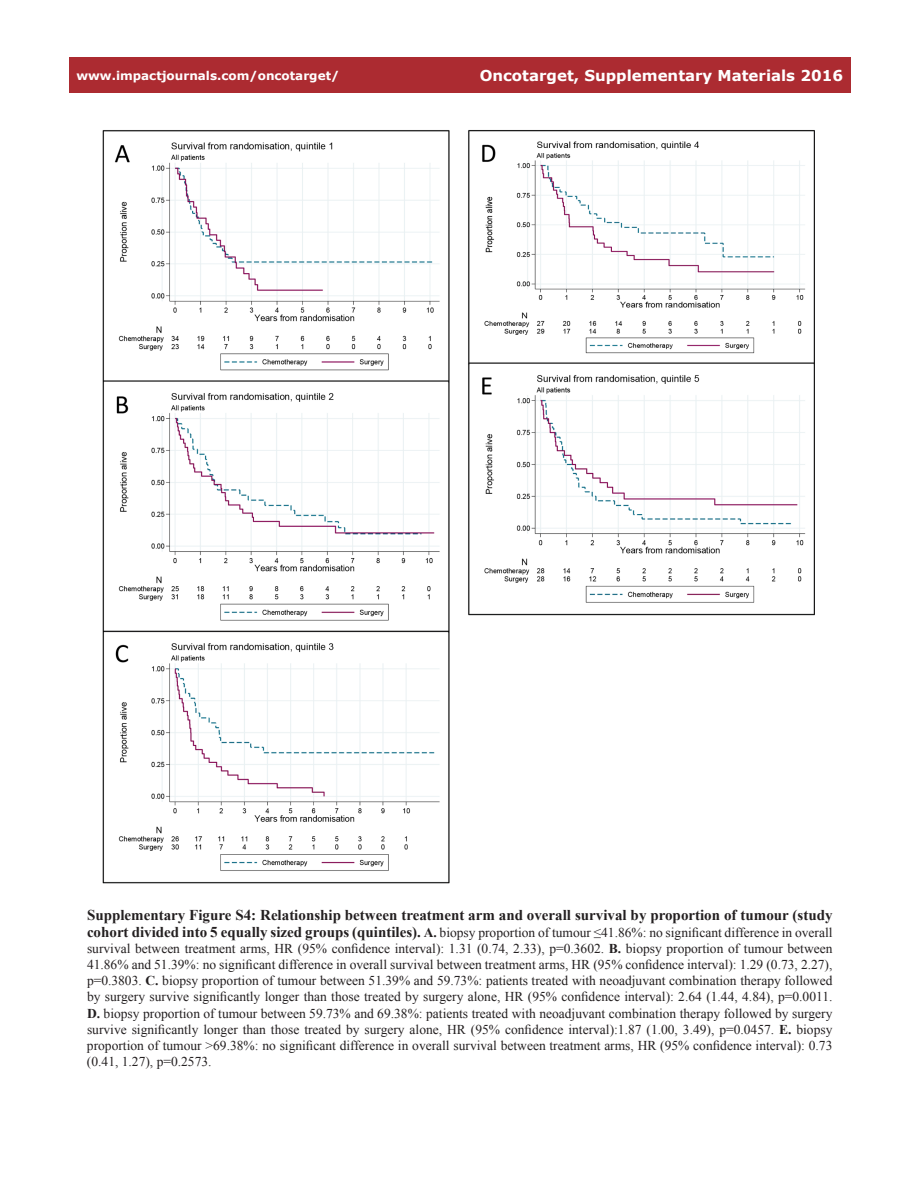
<style>
.page{position:relative;width:918px;height:1188px;background:#fff}
.page>*{position:absolute;margin:0;border:0;box-sizing:border-box;transform-origin:0 0}
.figuretext{font:700 15px "Times New Roman";color:#231f20}
.t1{font:700 15px "Verdana";color:#fff}
.figuretext-2{font:13.5px/16.2px "Times New Roman";color:#231f20;text-align:justify}
.t2{font:700 12px "Verdana";color:#fff}
.s1{font-weight:700;font-size:15px}
.s2{font-weight:700}
</style>
<div class="page">
<div style="left:69px;top:57px;width:781px;height:36px;background:#ac2b31"></div>
<img style="left:102px;top:130px;width:713px;height:754px">
<p class="t2" style="left:76px;top:67px;width:264px">www.impactjournals.com/oncotarget/</p>
<p class="t1" style="left:480px;top:65px;width:365px">Oncotarget, Supplementary Materials 2016</p>
<p class="figuretext" style="left:87px;top:905px;width:747px">Supplementary Figure S4: Relationship between treatment arm and overall survival by proportion of tumour (study</p>
<p class="figuretext-2" style="left:87px;top:924px;width:747px"><span class="s1">cohort divided into 5 equally sized groups (quintiles).</span> <span class="s2">A.</span> biopsy proportion of tumour ≤41.86%: no significant difference in overall survival between treatment arms, HR (95% confidence interval): 1.31 (0.74, 2.33), p=0.3602. <span class="s2">B.</span> biopsy proportion of tumour between 41.86% and 51.39%: no significant difference in overall survival between treatment arms, HR (95% confidence interval): 1.29 (0.73, 2.27), p=0.3803. <span class="s2">C.</span> biopsy proportion of tumour between 51.39% and 59.73%: patients treated with neoadjuvant combination therapy followed by surgery survive significantly longer than those treated by surgery alone, HR (95% confidence interval): 2.64 (1.44, 4.84), p=0.0011.<br><span class="s2">D.</span> biopsy proportion of tumour between 59.73% and 69.38%: patients treated with neoadjuvant combination therapy followed by surgery survive significantly longer than those treated by surgery alone, HR (95% confidence interval):1.87 (1.00, 3.49), p=0.0457. <span class="s2">E.</span> biopsy proportion of tumour &gt;69.38%: no significant difference in overall survival between treatment arms, HR (95% confidence interval): 0.73 (0.41, 1.27), p=0.2573.</p>
</div>
